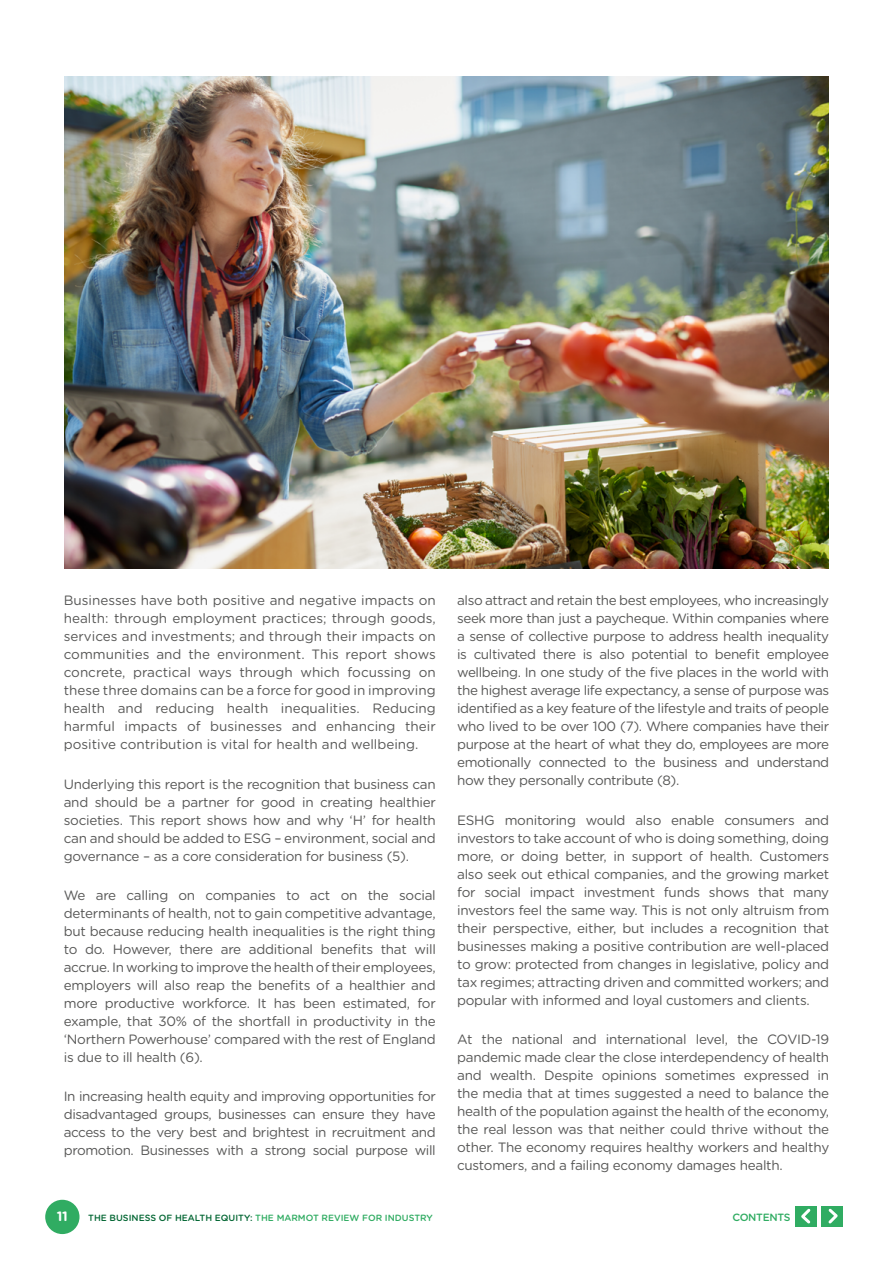
<style>
.page{position:relative;width:893px;height:1263px;background:#fff}
.page>*{position:absolute;margin:0;border:0;box-sizing:border-box;transform-origin:0 0}
.t1{font:13.5px/18px "Gotham Rounded";letter-spacing:-.02em;color:#575756;text-align:justify}
.t2{font:700 13.5px "Gotham Rounded";color:#fff}
.t3{font:500 10.5px "Gotham Rounded";letter-spacing:-.03em;color:#30ac62}
.t4{font:500 9px "Gotham Rounded";color:#046734}
.s1{color:#30ac62}
</style>
<div class="page">
<div style="left:45px;top:1200px;width:35px;height:34px;background:#30ac62;border-radius:50%"></div>
<div style="left:796px;top:1206px;width:21px;height:20px;background:#30ac62"></div>
<svg style="left:801px;top:1208px;width:10px;height:16px"></svg>
<div style="left:822px;top:1206px;width:21px;height:20px;background:#30ac62"></div>
<svg style="left:828px;top:1208px;width:10px;height:16px"></svg>
<img style="left:64px;top:77px;width:764px;height:491px">
<p class="t1" style="left:64px;top:591px;width:374px">Businesses have both positive and negative impacts on health: through employment practices; through goods, services and investments; and through their impacts on communities and the environment. This report shows concrete, practical ways through which focussing on these three domains can be a force for good in improving health and reducing health inequalities. Reducing harmful impacts of businesses and enhancing their positive contribution is vital for health and wellbeing.</p>
<p class="t1" style="left:64px;top:774px;width:374px">Underlying this report is the recognition that business can and should be a partner for good in creating healthier societies. This report shows how and why ‘H’ for health can and should be added to ESG – environment, social and governance – as a core consideration for business (5).</p>
<p class="t1" style="left:64px;top:885px;width:374px">We are calling on companies to act on the social determinants of health, not to gain competitive advantage, but because reducing health inequalities is the right thing to do. However, there are additional benefits that will accrue. In working to improve the health of their employees, employers will also reap the benefits of a healthier and more productive workforce. It has been estimated, for example, that 30% of the shortfall in productivity in the ‘Northern Powerhouse’ compared with the rest of England is due to ill health (6).</p>
<p class="t1" style="left:64px;top:1087px;width:374px">In increasing health equity and improving opportunities for disadvantaged groups, businesses can ensure they have access to the very best and brightest in recruitment and promotion. Businesses with a strong social purpose will</p>
<p class="t1" style="left:457px;top:591px;width:374px">also attract and retain the best employees, who increasingly seek more than just a paycheque. Within companies where a sense of collective purpose to address health inequality is cultivated there is also potential to benefit employee wellbeing. In one study of the five places in the world with the highest average life expectancy, a sense of purpose was identified as a key feature of the lifestyle and traits of people who lived to be over 100 (7). Where companies have their purpose at the heart of what they do, employees are more emotionally connected to the business and understand how they personally contribute (8).</p>
<p class="t1" style="left:457px;top:810px;width:374px">ESHG monitoring would also enable consumers and investors to take account of who is doing something, doing more, or doing better, in support of health. Customers also seek out ethical companies, and the growing market for social impact investment funds shows that many investors feel the same way. This is not only altruism from their perspective, either, but includes a recognition that businesses making a positive contribution are well-placed to grow: protected from changes in legislative, policy and tax regimes; attracting driven and committed workers; and popular with informed and loyal customers and clients.</p>
<p class="t1" style="left:457px;top:1029px;width:374px">At the national and international level, the COVID-19 pandemic made clear the close interdependency of health and wealth. Despite opinions sometimes expressed in the media that at times suggested a need to balance the health of the population against the health of the economy, the real lesson was that neither could thrive without the other. The economy requires healthy workers and healthy customers, and a failing economy damages health.</p>
<p class="t2" style="left:57px;top:1206px;width:12px">11</p>
<p class="t4" style="left:88px;top:1211px;width:346px">THE BUSINESS OF HEALTH EQUITY: <span class="s1">THE MARMOT REVIEW FOR INDUSTRY</span></p>
<p class="t3" style="left:732px;top:1209px;width:60px">CONTENTS</p>
</div>
